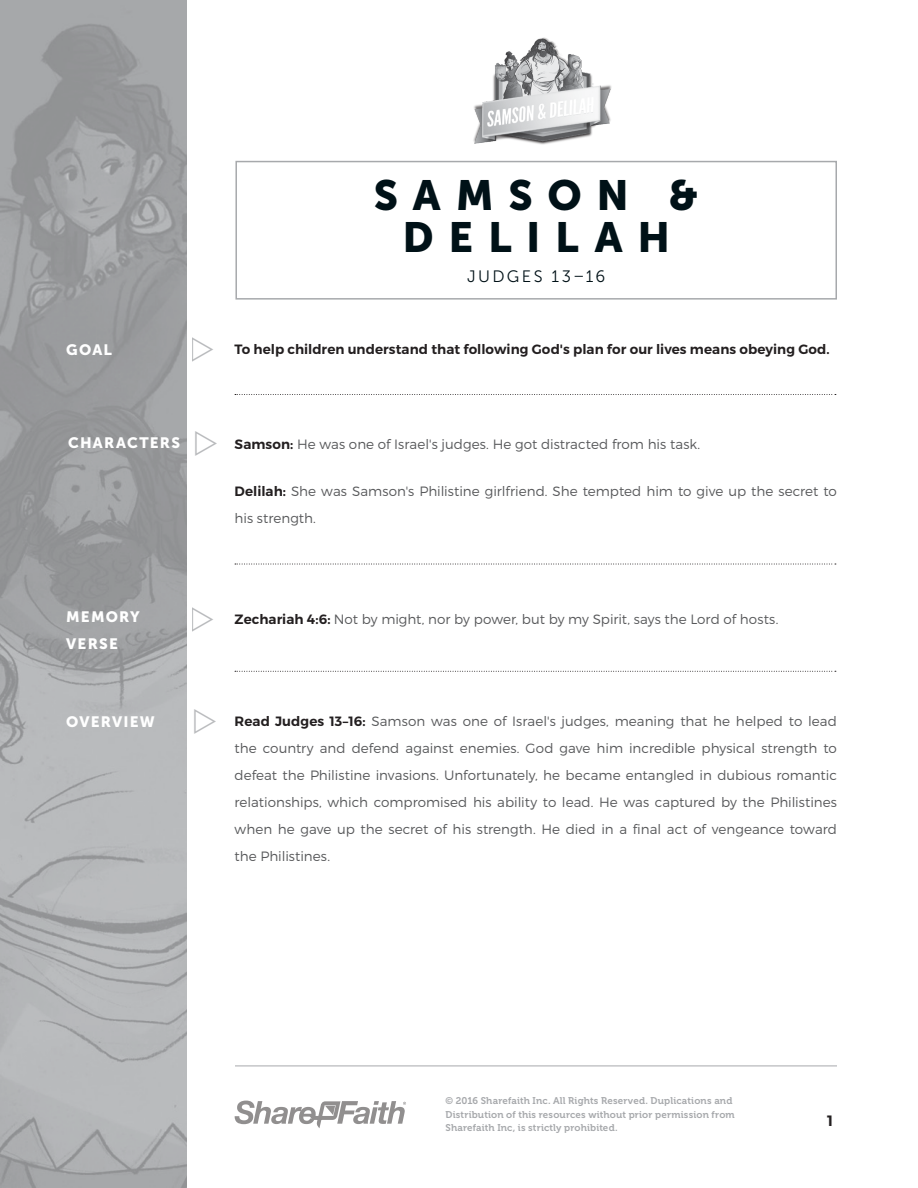
<style>
.page{position:relative;width:918px;height:1188px;background:#fff}
.page>*{position:absolute;margin:0;border:0;box-sizing:border-box;transform-origin:0 0}
.t1{font:42px/42px "Museo Sans 900";letter-spacing:.35em;color:#001117;text-align:center}
.t2{font:16.5px "Museo Sans 300";letter-spacing:.145em;color:#001117}
.side-bar_Headings{font:15px "Museo Sans 900";letter-spacing:.085em;color:#fff}
.Heading{font:15px "Museo Sans 900";letter-spacing:.085em;color:#fff}
.t3{font:600 15px "Montserrat";color:#231f20}
.Mem_Verse_Paragraph{font:300 13.5px/27px "Montserrat";color:#58595b;text-align:justify}
.Bold-First-Paragraph{font:300 13.5px/27px "Montserrat";color:#58595b}
.body_paragraph{font:600 13.5px "Montserrat";letter-spacing:.005em;color:#231f20}
.t4{font:9.75px/13.5px "Museo 700";letter-spacing:.015em;color:#a7a9ac}
.s1{font-weight:600;color:#231f20}
</style>
<div class="page">
<img style="left:0;top:0;width:187px;height:1188px">
<hr style="left:235px;top:1066px;width:602px;height:1px;background:#a7a9ac">
<svg style="left:235px;top:1101px;width:171px;height:27px"></svg>
<img style="left:473px;top:37px;width:139px;height:108px">
<div style="left:235px;top:161px;width:602px;height:139px;border:2px solid #a7a9ac"></div>
<svg style="left:235px;top:394px;width:601px;height:1px"></svg>
<svg style="left:235px;top:564px;width:601px;height:1px"></svg>
<svg style="left:235px;top:671px;width:601px;height:1px"></svg>
<h1 class="t1" style="left:374px;top:174px;width:326px">SAMSON &amp;<br>DELILAH</h1>
<p class="t2" style="left:467px;top:267px;width:140px">JUDGES 13–16</p>
<p class="side-bar_Headings" style="left:66px;top:341px;width:47px">GOAL</p>
<p class="body_paragraph" style="left:235px;top:341px;width:597px">To help children understand that following God's plan for our lives means obeying God.</p>
<p class="side-bar_Headings" style="left:68px;top:434px;width:113px">CHARACTERS</p>
<p class="Bold-First-Paragraph" style="left:235px;top:430px;width:467px"><span class="s1">Samson:</span> He was one of Israel's judges. He got distracted from his task.</p>
<p class="Bold-First-Paragraph" style="left:235px;top:478px;width:604px"><span class="s1">Delilah:</span> She was Samson's Philistine girlfriend. She tempted him to give up the secret to his strength.</p>
<p class="side-bar_Headings" style="left:66px;top:609px;width:75px">MEMORY</p>
<p class="side-bar_Headings" style="left:66px;top:636px;width:53px">VERSE</p>
<p class="Bold-First-Paragraph" style="left:235px;top:606px;width:545px"><span class="s1">Zechariah 4:6:</span> Not by might, nor by power, but by my Spirit, says the Lord of hosts.</p>
<p class="Heading" style="left:66px;top:713px;width:90px">OVERVIEW</p>
<p class="Mem_Verse_Paragraph" style="left:235px;top:707px;width:604px"><span class="s1">Read Judges 13–16:</span> Samson was one of Israel's judges, meaning that he helped to lead the country and defend against enemies. God gave him incredible physical strength to defeat the Philistine invasions. Unfortunately, he became entangled in dubious romantic relationships, which compromised his ability to lead. He was captured by the Philistines when he gave up the secret of his strength. He died in a final act of vengeance toward the Philistines.</p>
<p class="t4" style="left:446px;top:1094px;width:291px">© 2016 Sharefaith Inc. All Rights Reserved. Duplications and<br>Distribution of this resources without prior permission from<br>Sharefaith Inc, is strictly prohibited.</p>
<p class="t3" style="left:827px;top:1112px;width:8px">1</p>
</div>
